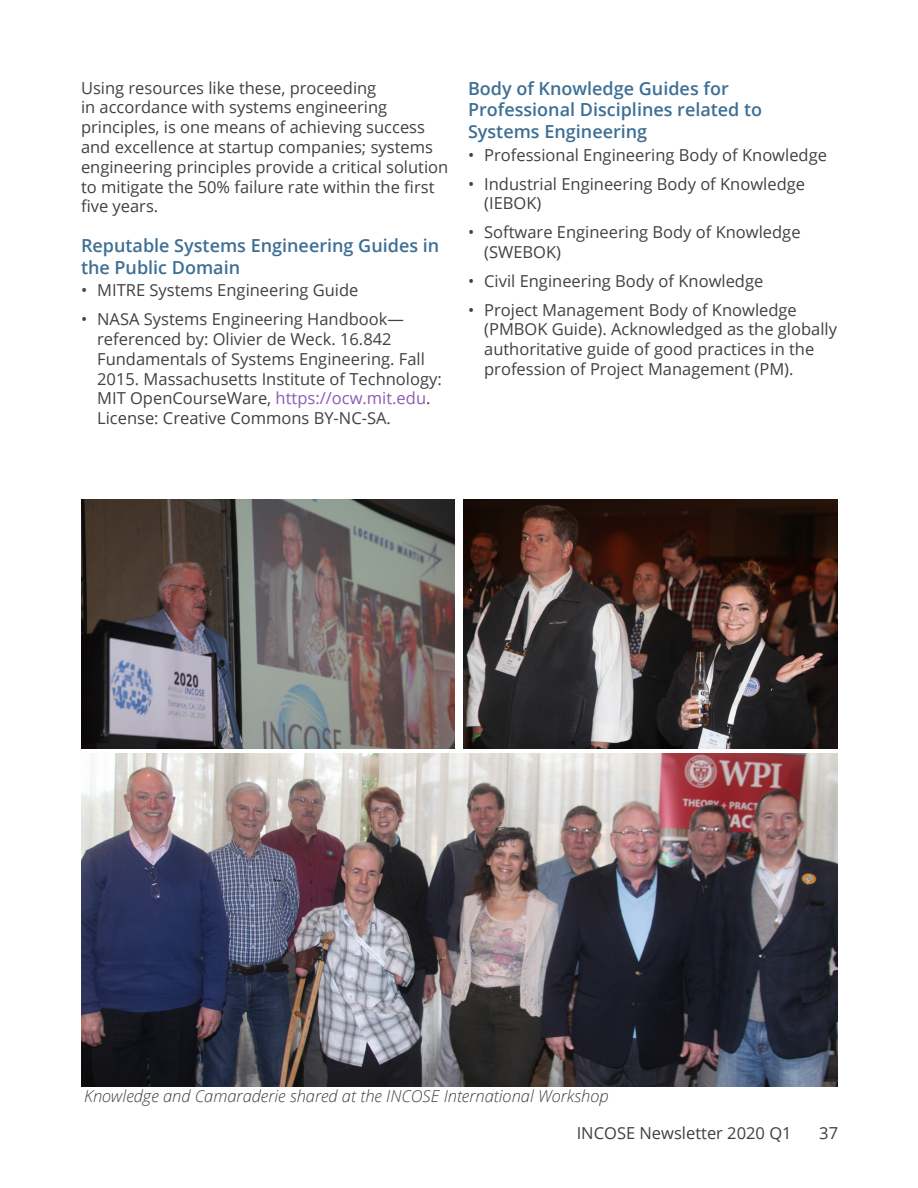
<style>
.page{position:relative;width:918px;height:1188px;background:#fff}
.page>*{position:absolute;margin:0;border:0;box-sizing:border-box;transform-origin:0 0}
.Heading_2{font:600 18px/21.6px "Open Sans";color:#3d6f95}
.t1{font:16.5px/19.8px "Open Sans";color:#414042}
.t2{font:italic 300 16.5px "Open Sans";color:#414042}
.t3{font:16.5px "Open Sans";color:#413f41}
.s1{color:#8d5ab3}
</style>
<div class="page">
<img style="left:81px;top:500px;width:373px;height:248px">
<img style="left:464px;top:500px;width:373px;height:248px">
<img style="left:81px;top:754px;width:756px;height:333px">
<p class="t1" style="left:81px;top:77px;width:369px">Using resources like these, proceeding<br>in accordance with systems engineering principles, is one means of achieving success and excellence at startup companies; systems engineering principles provide a critical solution to mitigate the 50% failure rate within the first five years.</p>
<p class="Heading_2" style="left:81px;top:234px;width:360px">Reputable Systems Engineering Guides in the Public Domain</p>
<p class="t1" style="left:81px;top:280px;width:279px">• MITRE Systems Engineering Guide</p>
<p class="t1" style="left:97px;top:309px;width:346px;text-indent:-16px">• NASA Systems Engineering Handbook— referenced by: Olivier de Weck. 16.842<br>Fundamentals of Systems Engineering. Fall 2015. Massachusetts Institute of Technology:<br>MIT OpenCourseWare, <span class="s1">https://ocw.mit.edu</span>.<br>License: Creative Commons BY-NC-SA.</p>
<p class="Heading_2" style="left:468px;top:77px;width:296px">Body of Knowledge Guides for<br>Professional Disciplines related to<br>Systems Engineering</p>
<p class="t1" style="left:468px;top:144px;width:361px">• Professional Engineering Body of Knowledge</p>
<p class="t1" style="left:484px;top:173px;width:322px;text-indent:-16px">• Industrial Engineering Body of Knowledge (IEBOK)</p>
<p class="t1" style="left:484px;top:222px;width:318px;text-indent:-16px">• Software Engineering Body of Knowledge (SWEBOK)</p>
<p class="t1" style="left:468px;top:270px;width:297px">• Civil Engineering Body of Knowledge</p>
<p class="t1" style="left:484px;top:299px;width:354px;text-indent:-16px">• Project Management Body of Knowledge (PMBOK Guide). Acknowledged as the globally authoritative guide of good practices in the profession of Project Management (PM).</p>
<p class="t2" style="left:84px;top:1084px;width:526px">Knowledge and Camaraderie shared at the INCOSE International Workshop</p>
<p class="t3" style="left:577px;top:1122px;width:216px">INCOSE Newsletter 2020 Q1</p>
<p class="t3" style="left:819px;top:1122px;width:20px">37</p>
</div>
